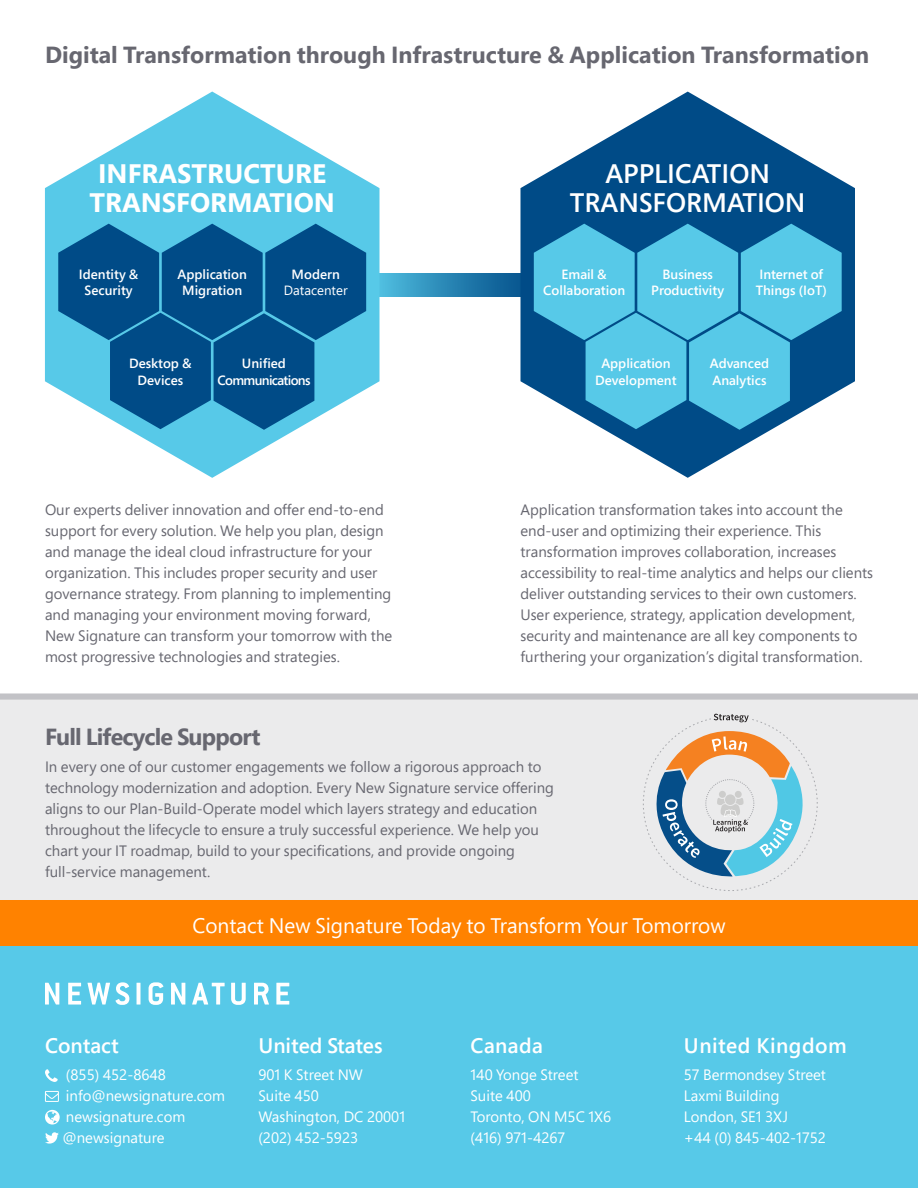
<style>
.page{position:relative;width:918px;height:1188px;background:#fff}
.page>*{position:absolute;margin:0;border:0;box-sizing:border-box;transform-origin:0 0}
.t1{font:700 26.7px/28.3px "Segoe Pro";color:#fff;text-align:center}
.t2{font:600 26.7px/28.3px "Segoe Pro";color:#fff;text-align:center}
.Intro{font:700 23.25px "Segoe Pro";color:#676770}
.Bold_Subhead{font:700 23.25px "Segoe Pro";letter-spacing:-.035em;color:#676770}
.Paragraph_Style_1{font:21px "Segoe Pro";color:#fff}
.Experts_Body_Copy_10{font:600 21px "Segoe Pro";letter-spacing:.005em;color:#fff}
.Experts_Body_Copy_10-2{font:600 21px "Segoe Pro";letter-spacing:.025em;color:#fff}
.Paragraph_Style_1-2{font:15px/21px "Segoe Pro";color:#676770}
.Experts_Body_Copy_10-3{font:15px/21px "Segoe Pro";color:#fff}
.inside-section-heade{font:15px "Segoe Pro";color:#fff}
.t3{font:600 13.35px/16.6px "Segoe Pro";color:#fff;text-align:center}
.t4{font:600 13.35px/16.6px "Segoe Pro";letter-spacing:-.05em;color:#fff;text-align:center}
.t5{font:13.35px/16.6px "Segoe Pro";color:#fff;text-align:center}
.s1{font-weight:600}
</style>
<div class="page">
<div style="left:0;top:699px;width:918px;height:269px;background:#ebebec"></div>
<div style="left:0;top:900px;width:918px;height:49px;background:#ff8200"></div>
<div style="left:0;top:947px;width:918px;height:241px;background:#57c9e8"></div>
<svg style="left:45px;top:983px;width:14px;height:22px"></svg>
<svg style="left:68px;top:983px;width:13px;height:22px"></svg>
<svg style="left:88px;top:982px;width:41px;height:23px"></svg>
<svg style="left:137px;top:983px;width:4px;height:22px"></svg>
<svg style="left:149px;top:982px;width:14px;height:23px"></svg>
<svg style="left:171px;top:983px;width:14px;height:22px"></svg>
<svg style="left:192px;top:983px;width:33px;height:22px"></svg>
<svg style="left:231px;top:983px;width:15px;height:22px"></svg>
<svg style="left:254px;top:983px;width:15px;height:22px"></svg>
<svg style="left:276px;top:983px;width:13px;height:22px"></svg>
<svg style="left:45px;top:1091px;width:14px;height:11px"></svg>
<svg style="left:45px;top:1069px;width:13px;height:13px"></svg>
<svg style="left:45px;top:1110px;width:15px;height:15px"></svg>
<svg style="left:45px;top:1132px;width:14px;height:12px"></svg>
<svg style="left:643px;top:714px;width:175px;height:177px"></svg>
<svg style="left:380px;top:273px;width:140px;height:23px;background:#2986b5"></svg>
<div style="left:0;top:693px;width:918px;height:6px;background:#c2c2c6"></div>
<svg style="left:520px;top:92px;width:335px;height:386px;fill:#004b87"></svg>
<svg style="left:534px;top:224px;width:308px;height:206px;background:#48aacf"></svg>
<svg style="left:45px;top:92px;width:335px;height:386px;fill:#57c9e8"></svg>
<svg style="left:58px;top:224px;width:308px;height:206px;background:#2274a5"></svg>
<p class="Intro" style="left:45px;top:38px;width:826px">Digital Transformation through Infrastructure &amp; Application Transformation</p>
<p class="t1" style="left:89px;top:159px;width:247px">INFRASTRUCTURE<br>TRANSFORMATION</p>
<p class="t2" style="left:570px;top:159px;width:237px">APPLICATION<br>TRANSFORMATION</p>
<p class="t3" style="left:79px;top:265px;width:61px">Identity &amp;<br>Security</p>
<p class="t3" style="left:178px;top:265px;width:71px">Application<br>Migration</p>
<p class="t5" style="left:284px;top:265px;width:65px"><span class="s1">Modern<br></span>Datacenter</p>
<p class="t3" style="left:543px;top:265px;width:83px">Email &amp;<br>Collaboration</p>
<p class="t3" style="left:651px;top:265px;width:74px">Business<br>Productivity</p>
<p class="t3" style="left:756px;top:265px;width:73px;text-align:left">Internet of<br>Things (IoT)</p>
<p class="t3" style="left:129px;top:355px;width:64px">Desktop &amp;<br>Devices</p>
<p class="t4" style="left:217px;top:355px;width:95px">Unified<br>Communications</p>
<p class="t3" style="left:595px;top:355px;width:83px">Application<br>Development</p>
<p class="t3" style="left:710px;top:355px;width:61px;text-align:left">Advanced<br>Analytics</p>
<p class="Paragraph_Style_1-2" style="left:45px;top:499px;width:349px">Our experts deliver innovation and offer end-to-end support for every solution. We help you plan, design and manage the ideal cloud infrastructure for your organization. This includes proper security and user governance strategy. From planning to implementing and managing your environment moving forward, New Signature can transform your tomorrow with the most progressive technologies and strategies.</p>
<p class="Paragraph_Style_1-2" style="left:520px;top:499px;width:354px">Application transformation takes into account the end-user and optimizing their experience. This transformation improves collaboration, increases accessibility to real-time analytics and helps our clients deliver outstanding services to their own customers.<br>User experience, strategy, application development, security and maintenance are all key components to furthering your organization’s digital transformation.</p>
<p class="Bold_Subhead" style="left:45px;top:720px;width:217px">Full Lifecycle Support</p>
<p class="Paragraph_Style_1-2" style="left:45px;top:756px;width:511px">In every one of our customer engagements we follow a rigorous approach to technology modernization and adoption. Every New Signature service offering aligns to our Plan-Build-Operate model which layers strategy and education throughout the lifecycle to ensure a truly successful experience. We help you chart your IT roadmap, build to your specifications, and provide ongoing full-service management.</p>
<p class="Paragraph_Style_1" style="left:192px;top:911px;width:535px">Contact New Signature Today to Transform Your Tomorrow</p>
<p class="Experts_Body_Copy_10" style="left:45px;top:1031px;width:75px">Contact</p>
<p class="inside-section-heade" style="left:66px;top:1064px;width:102px">(855) 452-8648</p>
<p class="inside-section-heade" style="left:66px;top:1085px;width:161px">info@newsignature.com</p>
<p class="inside-section-heade" style="left:66px;top:1106px;width:121px">newsignature.com</p>
<p class="Experts_Body_Copy_10-3" style="left:62px;top:1127px;width:104px">@newsignature</p>
<p class="Experts_Body_Copy_10" style="left:258px;top:1031px;width:126px">United States</p>
<p class="Experts_Body_Copy_10-3" style="left:258px;top:1064px;width:106px">901 K Street NW<br>Suite 450</p>
<p class="Experts_Body_Copy_10-3" style="left:258px;top:1106px;width:148px">Washington, DC 20001</p>
<p class="Experts_Body_Copy_10-3" style="left:258px;top:1127px;width:101px">(202) 452-5923</p>
<p class="Experts_Body_Copy_10" style="left:470px;top:1031px;width:74px">Canada</p>
<p class="Experts_Body_Copy_10-3" style="left:470px;top:1064px;width:110px">140 Yonge Street<br>Suite 400</p>
<p class="Experts_Body_Copy_10-3" style="left:470px;top:1106px;width:142px">Toronto, ON M5C 1X6</p>
<p class="Experts_Body_Copy_10-3" style="left:470px;top:1127px;width:96px">(416) 971-4267</p>
<p class="Experts_Body_Copy_10-2" style="left:684px;top:1031px;width:165px">United Kingdom</p>
<p class="Experts_Body_Copy_10-3" style="left:684px;top:1064px;width:144px">57 Bermondsey Street</p>
<p class="Experts_Body_Copy_10-3" style="left:684px;top:1085px;width:106px">Laxmi Building<br>London, SE1 3XJ</p>
<p class="Experts_Body_Copy_10-3" style="left:684px;top:1127px;width:144px">+44 (0) 845-402-1752</p>
</div>
